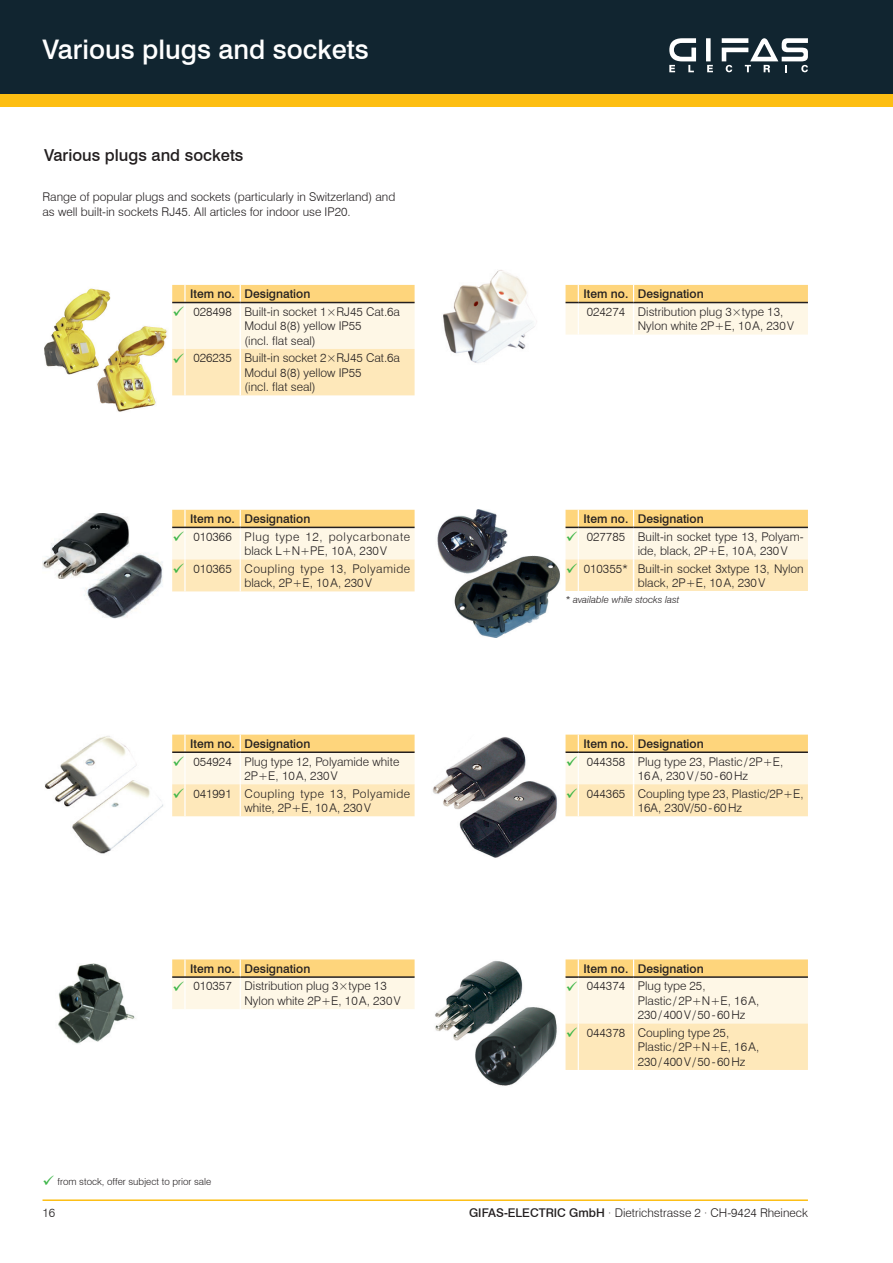
<style>
.page{position:relative;width:893px;height:1263px;background:#fff}
.page>*{position:absolute;margin:0;border:0;box-sizing:border-box;transform-origin:0 0}
.t1{font:500 27px "Swiss 721 BT";color:#fff}
.t2{font:500 16.5px "Swiss 721 BT";color:#231f20}
.t3{font:300 12px/14.4px "Swiss 721 BT";color:#231f20}
.t4{font:500 12px "Swiss 721 BT";color:#231f20}
.t5{font:300 12px/14.4px "Swiss 721 BT";letter-spacing:.04em;color:#231f20}
.t6{font:300 12px/14.4px "Swiss 721 BT";letter-spacing:.05em;color:#231f20}
.t7{font:300 9.75px "Swiss 721 BT";color:#231f20}
.t8{font:italic 300 9.75px "Swiss 721 BT";color:#231f20}
.s1{color:#3eb649}
.s2{font-weight:500}
</style>
<div class="page">
<div style="left:0;top:64px;width:893px;height:42px;background:#fdbe12"></div>
<div style="left:0;top:0;width:893px;height:94px;background:#112530"></div>
<hr style="left:43px;top:1199px;width:765px;height:2px;background:#fdbe12">
<div style="left:706px;top:38px;width:5px;height:23px;background:#fff"></div>
<svg style="left:669px;top:38px;width:27px;height:34px"></svg>
<svg style="left:707px;top:65px;width:6px;height:7px"></svg>
<svg style="left:722px;top:38px;width:86px;height:34px"></svg>
<img style="left:58px;top:963px;width:77px;height:81px">
<img style="left:437px;top:510px;width:123px;height:127px">
<img style="left:432px;top:737px;width:125px;height:121px">
<img style="left:44px;top:288px;width:123px;height:124px">
<img style="left:443px;top:270px;width:92px;height:93px">
<img style="left:45px;top:736px;width:118px;height:118px">
<img style="left:435px;top:960px;width:122px;height:126px">
<img style="left:42px;top:539px;width:13px;height:30px">
<img style="left:55px;top:513px;width:108px;height:106px">
<svg style="left:172px;top:285px;width:243px;height:110px;background:#fbe9c1"></svg>
<hr style="left:185px;top:302px;width:55px;height:1px;background:#231f20">
<svg style="left:566px;top:510px;width:242px;height:81px;background:#fae6bc"></svg>
<hr style="left:578px;top:527px;width:56px;height:1px;background:#231f20">
<svg style="left:172px;top:510px;width:243px;height:81px;background:#fae6bc"></svg>
<hr style="left:185px;top:527px;width:55px;height:1px;background:#231f20">
<svg style="left:172px;top:735px;width:243px;height:81px;background:#fae7bd"></svg>
<hr style="left:185px;top:751px;width:55px;height:2px;background:#231f20">
<svg style="left:566px;top:735px;width:242px;height:81px;background:#fae7bc"></svg>
<hr style="left:578px;top:751px;width:56px;height:2px;background:#231f20">
<svg style="left:566px;top:959px;width:242px;height:111px;background:#fbe9c2"></svg>
<hr style="left:578px;top:976px;width:56px;height:2px;background:#231f20">
<svg style="left:172px;top:959px;width:243px;height:50px;background:#f8e6be"></svg>
<hr style="left:185px;top:976px;width:55px;height:2px;background:#231f20">
<svg style="left:566px;top:285px;width:242px;height:50px;background:#f8e6bd"></svg>
<hr style="left:578px;top:302px;width:56px;height:1px;background:#231f20">
<h1 class="t1" style="left:43px;top:33px;width:328px">Various plugs and sockets</h1>
<h2 class="t2" style="left:44px;top:145px;width:201px">Various plugs and sockets</h2>
<p class="t3" style="left:43px;top:189px;width:354px;line-height:15px">Range of popular plugs and sockets (particularly in Switzerland) and as well built-in sockets RJ45. All articles for indoor use IP20.</p>
<p class="t4" style="left:190px;top:287px;width:122px">Item no. Designation</p>
<p class="t3" style="left:244px;top:304px;width:157px;text-indent:-72px"><span class="s1">✓</span> 028498 Built-in socket 1×RJ45 Cat.6a<br>Modul 8(8) yellow IP55<br>(incl. flat seal)</p>
<p class="t3" style="left:244px;top:351px;width:157px;text-indent:-72px"><span class="s1">✓</span> 026235 Built-in socket 2×RJ45 Cat.6a<br>Modul 8(8) yellow IP55<br>(incl. flat seal)</p>
<p class="t4" style="left:190px;top:512px;width:122px">Item no. Designation</p>
<p class="t6" style="left:244px;top:529px;width:167px;text-indent:-72px"><span class="s1">✓</span> 010366 Plug type 12, polycarbonate black L+N+PE, 10A, 230V</p>
<p class="t5" style="left:244px;top:561px;width:167px;text-indent:-72px"><span class="s1">✓</span> 010365 Coupling type 13, Polyamide black, 2P+E, 10A, 230V</p>
<p class="t4" style="left:190px;top:736px;width:122px">Item no. Designation</p>
<p class="t3" style="left:244px;top:754px;width:156px;text-indent:-72px"><span class="s1">✓</span> 054924 Plug type 12, Polyamide white<br>2P+E, 10A, 230V</p>
<p class="t5" style="left:244px;top:786px;width:167px;text-indent:-72px"><span class="s1">✓</span> 041991 Coupling type 13, Polyamide white, 2P+E, 10A, 230V</p>
<p class="t4" style="left:190px;top:961px;width:122px">Item no. Designation</p>
<p class="t3" style="left:244px;top:979px;width:158px;text-indent:-72px"><span class="s1">✓</span> 010357 Distribution plug 3×type 13<br>Nylon white 2P+E, 10A, 230V</p>
<p class="t7" style="left:43px;top:1176px;width:170px"><span class="s1">✓</span> from stock, offer subject to prior sale</p>
<p class="t4" style="left:584px;top:287px;width:122px">Item no. Designation</p>
<p class="t3" style="left:638px;top:304px;width:158px;text-indent:-51px">024274 Distribution plug 3×type 13,<br>Nylon white 2P+E, 10A, 230V</p>
<p class="t4" style="left:584px;top:512px;width:122px">Item no. Designation</p>
<p class="t3" style="left:638px;top:529px;width:167px;text-indent:-72px"><span class="s1">✓</span> 027785 Built-in socket type 13, Polyam&shy;ide, black, 2P+E, 10A, 230V</p>
<p class="t3" style="left:638px;top:561px;width:167px;text-indent:-72px"><span class="s1">✓</span> 010355* Built-in socket 3xtype 13, Nylon black, 2P+E, 10A, 230V</p>
<p class="t8" style="left:566px;top:594px;width:115px">* available while stocks last</p>
<p class="t4" style="left:584px;top:736px;width:122px">Item no. Designation</p>
<p class="t3" style="left:638px;top:754px;width:147px;text-indent:-72px"><span class="s1">✓</span> 044358 Plug type 23, Plastic/2P+E,<br>16A, 230V/50-60Hz</p>
<p class="t3" style="left:638px;top:786px;width:167px;text-indent:-72px"><span class="s1">✓</span> 044365 Coupling type 23, Plastic/2P+E,<br>16A, 230V/50-60Hz</p>
<p class="t4" style="left:584px;top:961px;width:122px">Item no. Designation</p>
<p class="t3" style="left:638px;top:979px;width:123px;text-indent:-72px"><span class="s1">✓</span> 044374 Plug type 25,<br>Plastic/2P+N+E, 16A,<br>230/400V/50-60Hz</p>
<p class="t3" style="left:638px;top:1025px;width:123px;text-indent:-72px"><span class="s1">✓</span> 044378 Coupling type 25,<br>Plastic/2P+N+E, 16A,<br>230/400V/50-60Hz</p>
<p class="t3" style="left:43px;top:1206px;width:14px">16</p>
<p class="t3" style="left:469px;top:1205px;width:340px"><span class="s2">GIFAS-ELECTRIC GmbH</span> · Dietrichstrasse 2 · CH-9424 Rheineck</p>
</div>
